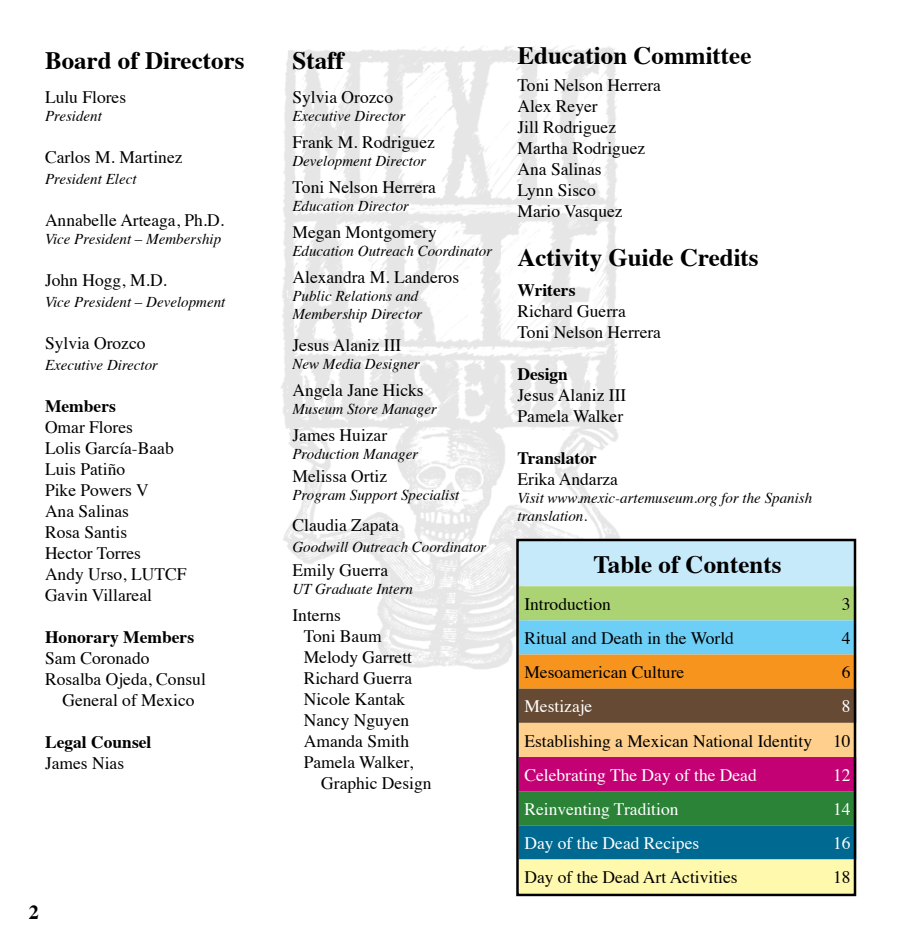
<style>
.page{position:relative;width:900px;height:945px;background:#fff}
.page>*{position:absolute;margin:0;border:0;box-sizing:border-box;transform-origin:0 0}
.t1{font:700 25px "Times";color:#000}
.t2{font:700 20px "Times";color:#000}
.t3{font:17.5px/21px "Times";color:#000}
.t4{font:17.5px "Times";color:#fff}
.t5{font:700 17.5px "Times";color:#000}
.t6{font:italic 15px/18px "Times";color:#000}
</style>
<div class="page">
<img style="left:281px;top:45px;width:349px;height:624px">
<div style="left:519px;top:541px;width:337px;height:45px;background:#c7eafb"></div>
<svg style="left:519px;top:586px;width:334px;height:307px;background:#999477"></svg>
<div style="left:516px;top:539px;width:340px;height:357px;border:2px solid #000"></div>
<h1 class="t1" style="left:45px;top:37px;width:201px">Board of Directors</h1>
<h1 class="t1" style="left:293px;top:37px;width:53px">Staff</h1>
<p class="t3" style="left:45px;top:85px;width:83px">Lulu Flores</p>
<p class="t6" style="left:45px;top:106px;width:58px">President</p>
<p class="t3" style="left:45px;top:145px;width:139px">Carlos M. Martinez</p>
<p class="t6" style="left:45px;top:169px;width:93px">President Elect</p>
<p class="t3" style="left:45px;top:208px;width:181px">Annabelle Arteaga, Ph.D.</p>
<p class="t6" style="left:45px;top:229px;width:178px">Vice President – Membership</p>
<p class="t3" style="left:45px;top:268px;width:124px">John Hogg, M.D.</p>
<p class="t6" style="left:45px;top:292px;width:182px">Vice President – Development</p>
<p class="t3" style="left:45px;top:331px;width:102px">Sylvia Orozco</p>
<p class="t6" style="left:45px;top:355px;width:115px">Executive Director</p>
<p class="t5" style="left:45px;top:389px;width:72px">Members</p>
<p class="t3" style="left:45px;top:415px;width:143px">Omar Flores<br>Lolis García-Baab<br>Luis Patiño<br>Pike Powers V<br>Ana Salinas<br>Rosa Santis<br>Hector Torres<br>Andy Urso, LUTCF<br>Gavin Villareal</p>
<p class="t5" style="left:45px;top:620px;width:151px">Honorary Members</p>
<p class="t3" style="left:45px;top:646px;width:106px">Sam Coronado</p>
<p class="t3" style="left:45px;top:667px;width:162px">Rosalba Ojeda, Consul</p>
<p class="t3" style="left:62px;top:688px;width:134px">General of Mexico</p>
<p class="t5" style="left:45px;top:725px;width:108px">Legal Counsel</p>
<p class="t3" style="left:45px;top:751px;width:81px">James Nias</p>
<p class="t2" style="left:29px;top:893px;width:11px">2</p>
<p class="t3" style="left:292px;top:85px;width:102px">Sylvia Orozco</p>
<p class="t6" style="left:292px;top:106px;width:115px">Executive Director</p>
<p class="t3" style="left:292px;top:130px;width:144px">Frank M. Rodriguez</p>
<p class="t6" style="left:292px;top:151px;width:135px">Development Director</p>
<p class="t3" style="left:292px;top:175px;width:145px">Toni Nelson Herrera</p>
<p class="t6" style="left:292px;top:196px;width:118px">Education Director</p>
<p class="t3" style="left:292px;top:220px;width:146px">Megan Montgomery</p>
<p class="t6" style="left:292px;top:241px;width:201px">Education Outreach Coordinator</p>
<p class="t3" style="left:292px;top:265px;width:168px">Alexandra M. Landeros</p>
<p class="t6" style="left:292px;top:286px;width:131px">Public Relations and<br>Membership Director</p>
<p class="t3" style="left:292px;top:333px;width:110px">Jesus Alaniz III</p>
<p class="t6" style="left:292px;top:354px;width:129px">New Media Designer</p>
<p class="t3" style="left:292px;top:378px;width:133px">Angela Jane Hicks</p>
<p class="t6" style="left:292px;top:399px;width:146px">Museum Store Manager</p>
<p class="t3" style="left:292px;top:423px;width:96px">James Huizar</p>
<p class="t6" style="left:292px;top:444px;width:127px">Production Manager</p>
<p class="t3" style="left:292px;top:464px;width:96px">Melissa Ortiz</p>
<p class="t6" style="left:292px;top:485px;width:168px">Program Support Specialist</p>
<p class="t3" style="left:292px;top:513px;width:108px">Claudia Zapata</p>
<p class="t6" style="left:292px;top:537px;width:195px">Goodwill Outreach Coordinator</p>
<p class="t3" style="left:292px;top:558px;width:97px">Emily Guerra</p>
<p class="t6" style="left:292px;top:579px;width:122px">UT Graduate Intern</p>
<p class="t3" style="left:292px;top:603px;width:50px">Interns</p>
<p class="t3" style="left:304px;top:624px;width:80px">Toni Baum</p>
<p class="t3" style="left:304px;top:645px;width:110px">Melody Garrett</p>
<p class="t3" style="left:304px;top:666px;width:110px">Richard Guerra</p>
<p class="t3" style="left:304px;top:687px;width:103px">Nicole Kantak</p>
<p class="t3" style="left:304px;top:708px;width:107px">Nancy Nguyen</p>
<p class="t3" style="left:304px;top:729px;width:107px">Amanda Smith</p>
<p class="t3" style="left:304px;top:750px;width:111px">Pamela Walker,</p>
<p class="t3" style="left:321px;top:771px;width:112px">Graphic Design</p>
<h1 class="t1" style="left:518px;top:31px;width:236px">Education Committee</h1>
<p class="t3" style="left:518px;top:73px;width:145px">Toni Nelson Herrera<br>Alex Reyer<br>Jill Rodriguez<br>Martha Rodriguez<br>Ana Salinas<br>Lynn Sisco<br>Mario Vasquez</p>
<h1 class="t1" style="left:518px;top:234px;width:243px">Activity Guide Credits</h1>
<p class="t5" style="left:518px;top:274px;width:59px">Writers</p>
<p class="t3" style="left:518px;top:300px;width:145px">Richard Guerra<br>Toni Nelson Herrera</p>
<p class="t5" style="left:518px;top:358px;width:52px">Design</p>
<p class="t3" style="left:518px;top:384px;width:110px">Jesus Alaniz III<br>Pamela Walker</p>
<p class="t5" style="left:518px;top:442px;width:81px">Translator</p>
<p class="t3" style="left:518px;top:468px;width:102px">Erika Andarza</p>
<p class="t6" style="left:518px;top:488px;width:296px">Visit www.mexic-artemuseum.org for the Spanish translation.</p>
<h1 class="t1" style="left:594px;top:541px;width:189px">Table of Contents</h1>
<p class="t3" style="left:524px;top:592px;width:88px">Introduction</p>
<p class="t3" style="left:842px;top:592px;width:10px">3</p>
<p class="t3" style="left:524px;top:626px;width:211px">Ritual and Death in the World</p>
<p class="t3" style="left:842px;top:626px;width:10px">4</p>
<p class="t3" style="left:524px;top:660px;width:161px">Mesoamerican Culture</p>
<p class="t3" style="left:842px;top:660px;width:10px">6</p>
<p class="t4" style="left:524px;top:690px;width:70px">Mestizaje</p>
<p class="t4" style="left:842px;top:690px;width:10px">8</p>
<p class="t3" style="left:524px;top:729px;width:328px">Establishing a Mexican National Identity 10</p>
<p class="t4" style="left:524px;top:758px;width:234px">Celebrating The Day of the Dead</p>
<p class="t4" style="left:833px;top:758px;width:19px">12</p>
<p class="t4" style="left:524px;top:793px;width:156px">Reinventing Tradition</p>
<p class="t4" style="left:833px;top:793px;width:19px">14</p>
<p class="t4" style="left:524px;top:827px;width:176px">Day of the Dead Recipes</p>
<p class="t4" style="left:833px;top:827px;width:19px">16</p>
<p class="t3" style="left:524px;top:865px;width:215px">Day of the Dead Art Activities</p>
<p class="t3" style="left:833px;top:865px;width:19px">18</p>
</div>
